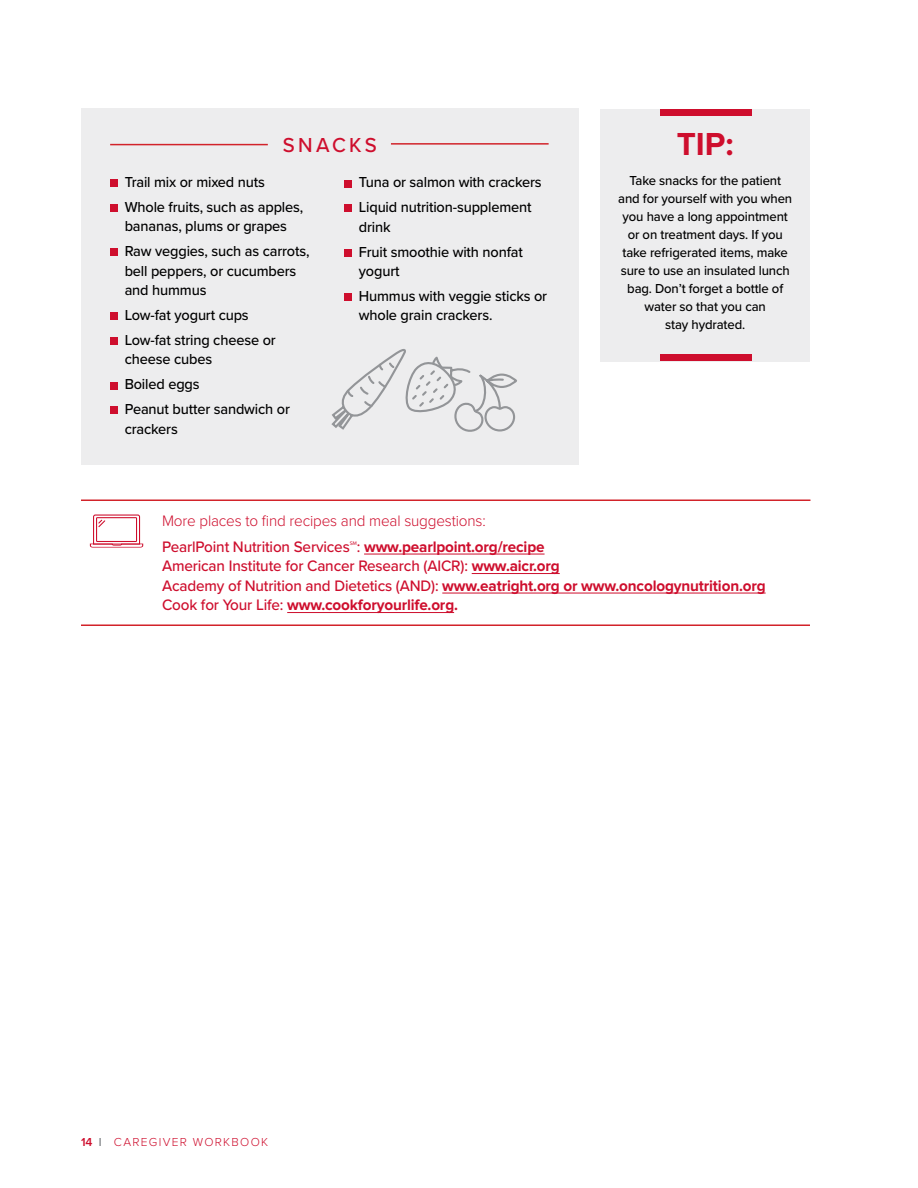
<style>
.page{position:relative;width:918px;height:1188px;background:#fff}
.page>*{position:absolute;margin:0;border:0;box-sizing:border-box;transform-origin:0 0}
.t1{font:700 33px "Proxima Nova";color:#ce0e2d}
.t2{font:500 21px "Proxima Nova";letter-spacing:.16em;color:#ce0e2d}
.t3{font:500 15.75px/19.5px "Proxima Nova";letter-spacing:-.01em;color:#ce0e2d}
.t4{font:300 15.75px/26.2px "Proxima Nova";letter-spacing:-.01em;color:#ce0e2d}
.t5{font:500 15px/24.9px "Proxima Nova";letter-spacing:-.01em;color:#000}
.t6{font:500 13.5px/18px "Proxima Nova";letter-spacing:-.01em;color:#000;text-align:center}
.t7{font:300 12px "Proxima Nova";letter-spacing:.11em;color:#ce0e2d}
.s1{font-weight:500}
.s2{font-weight:700}
.s3{font-weight:600}
.s4{font-weight:600;color:#808285}
</style>
<div class="page">
<div style="left:600px;top:109px;width:210px;height:253px;background:#ededee"></div>
<div style="left:661px;top:354px;width:91px;height:7px;background:#ce0e2d"></div>
<div style="left:660px;top:109px;width:92px;height:7px;background:#ce0e2d"></div>
<div style="left:81px;top:108px;width:498px;height:356px;background:#ededee"></div>
<hr style="left:110px;top:144px;width:158px;height:1px;background:#d2232a">
<hr style="left:391px;top:143px;width:158px;height:2px;background:#d2232a">
<div style="left:110px;top:179px;width:8px;height:8px;background:#ce0e2d"></div>
<div style="left:110px;top:204px;width:8px;height:8px;background:#ce0e2d"></div>
<div style="left:110px;top:249px;width:8px;height:7px;background:#ce0e2d"></div>
<div style="left:110px;top:313px;width:8px;height:7px;background:#ce0e2d"></div>
<div style="left:110px;top:337px;width:8px;height:8px;background:#ce0e2d"></div>
<div style="left:110px;top:382px;width:8px;height:7px;background:#ce0e2d"></div>
<div style="left:110px;top:407px;width:8px;height:7px;background:#ce0e2d"></div>
<div style="left:344px;top:180px;width:8px;height:7px;background:#ce0e2d"></div>
<div style="left:344px;top:205px;width:8px;height:7px;background:#ce0e2d"></div>
<div style="left:344px;top:249px;width:8px;height:8px;background:#ce0e2d"></div>
<div style="left:344px;top:293px;width:8px;height:8px;background:#ce0e2d"></div>
<svg style="left:331px;top:349px;width:186px;height:83px"></svg>
<svg style="left:90px;top:515px;width:53px;height:33px"></svg>
<hr style="left:81px;top:500px;width:729px;height:1px;background:#d2232a">
<hr style="left:81px;top:624px;width:729px;height:2px;background:#d2232a">
<hr style="left:364px;top:554px;width:181px;height:1px;background:#ce0e2d">
<hr style="left:472px;top:573px;width:88px;height:1px;background:#ce0e2d">
<hr style="left:442px;top:593px;width:324px;height:1px;background:#ce0e2d">
<hr style="left:287px;top:612px;width:167px;height:1px;background:#ce0e2d">
<h2 class="t2" style="left:283px;top:129px;width:95px">SNACKS</h2>
<h1 class="t1" style="left:677px;top:129px;width:58px">TIP:</h1>
<p class="t5" style="left:125px;top:169px;width:180px">Trail mix or mixed nuts<br>Whole fruits, such as apples,</p>
<p class="t5" style="left:125px;top:213px;width:186px">bananas, plums or grapes<br>Raw veggies, such as carrots,</p>
<p class="t5" style="left:125px;top:260px;width:173px;line-height:19.5px">bell peppers, or cucumbers and hummus</p>
<p class="t5" style="left:125px;top:302px;width:153px">Low-fat yogurt cups<br>Low-fat string cheese or</p>
<p class="t5" style="left:125px;top:346px;width:167px">cheese cubes<br>Boiled eggs<br>Peanut butter sandwich or</p>
<p class="t5" style="left:125px;top:416px;width:55px">crackers</p>
<p class="t6" style="left:618px;top:171px;width:176px">Take snacks for the patient and for yourself with you when you have a long appointment or on treatment days. If you take refrigerated items, make sure to use an insulated lunch bag. Don’t forget a bottle of water so that you can<br>stay hydrated.</p>
<p class="t5" style="left:359px;top:169px;width:184px">Tuna or salmon with crackers<br>Liquid nutrition-supplement</p>
<p class="t5" style="left:359px;top:214px;width:166px">drink<br>Fruit smoothie with nonfat</p>
<p class="t5" style="left:359px;top:258px;width:190px">yogurt<br>Hummus with veggie sticks or</p>
<p class="t5" style="left:359px;top:302px;width:135px">whole grain crackers.</p>
<p class="t4" style="left:162px;top:508px;width:384px">More places to find recipes and meal suggestions:<br><span class="s1">PearlPoint Nutrition Services℠:</span> <span class="s2">www.pearlpoint.org/recipe</span></p>
<p class="t3" style="left:162px;top:556px;width:605px">American Institute for Cancer Research (AICR): <span class="s2">www.aicr.org<br></span>Academy of Nutrition and Dietetics (AND): <span class="s2">www.eatright.org or www.oncologynutrition.org<br></span>Cook for Your Life: <span class="s2">www.cookforyourlife.org.</span></p>
<p class="t7" style="left:81px;top:1137px;width:189px"><span class="s3">14</span> <span class="s4">l</span> CAREGIVER WORKBOOK</p>
</div>
